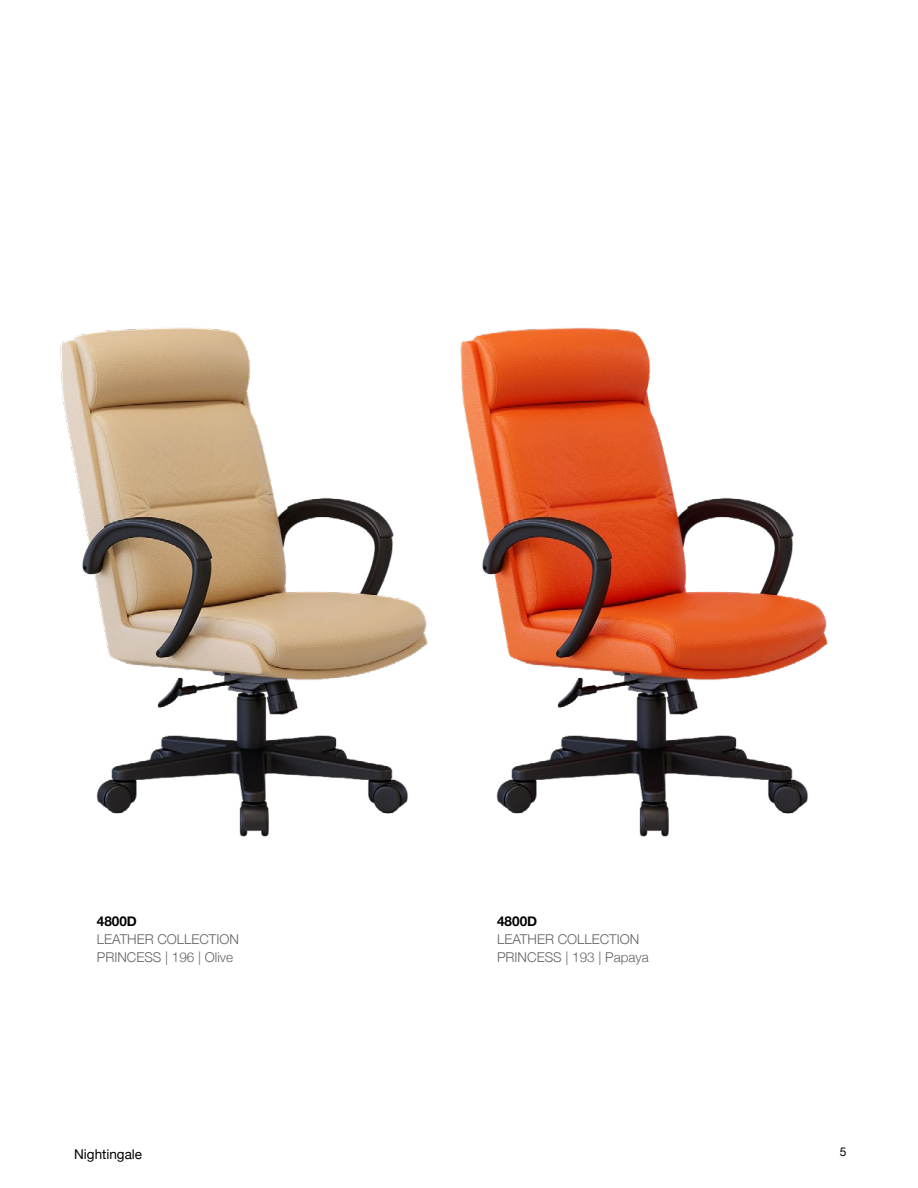
<style>
.page{position:relative;width:918px;height:1188px;background:#fff}
.page>*{position:absolute;margin:0;border:0;box-sizing:border-box;transform-origin:0 0}
.t1{font:300 13.5px/18px "Helvetica Neue";color:#616264}
.t2{font:13.5px "Helvetica Neue";color:#000}
.t3{font:700 13.5px "Helvetica Neue";color:#000}
.t4{font:12px "Helvetica Neue";color:#000}
</style>
<div class="page">
<img style="left:60px;top:328px;width:368px;height:509px">
<img style="left:460px;top:327px;width:368px;height:510px">
<p class="t3" style="left:97px;top:910px;width:42px">4800D</p>
<p class="t1" style="left:97px;top:929px;width:144px">LEATHER COLLECTION<br>PRINCESS | 196 | Olive</p>
<p class="t3" style="left:497px;top:910px;width:42px">4800D</p>
<p class="t1" style="left:497px;top:929px;width:153px">LEATHER COLLECTION<br>PRINCESS | 193 | Papaya</p>
<p class="t2" style="left:74px;top:1144px;width:69px">Nightingale</p>
<p class="t4" style="left:840px;top:1143px;width:8px">5</p>
</div>
